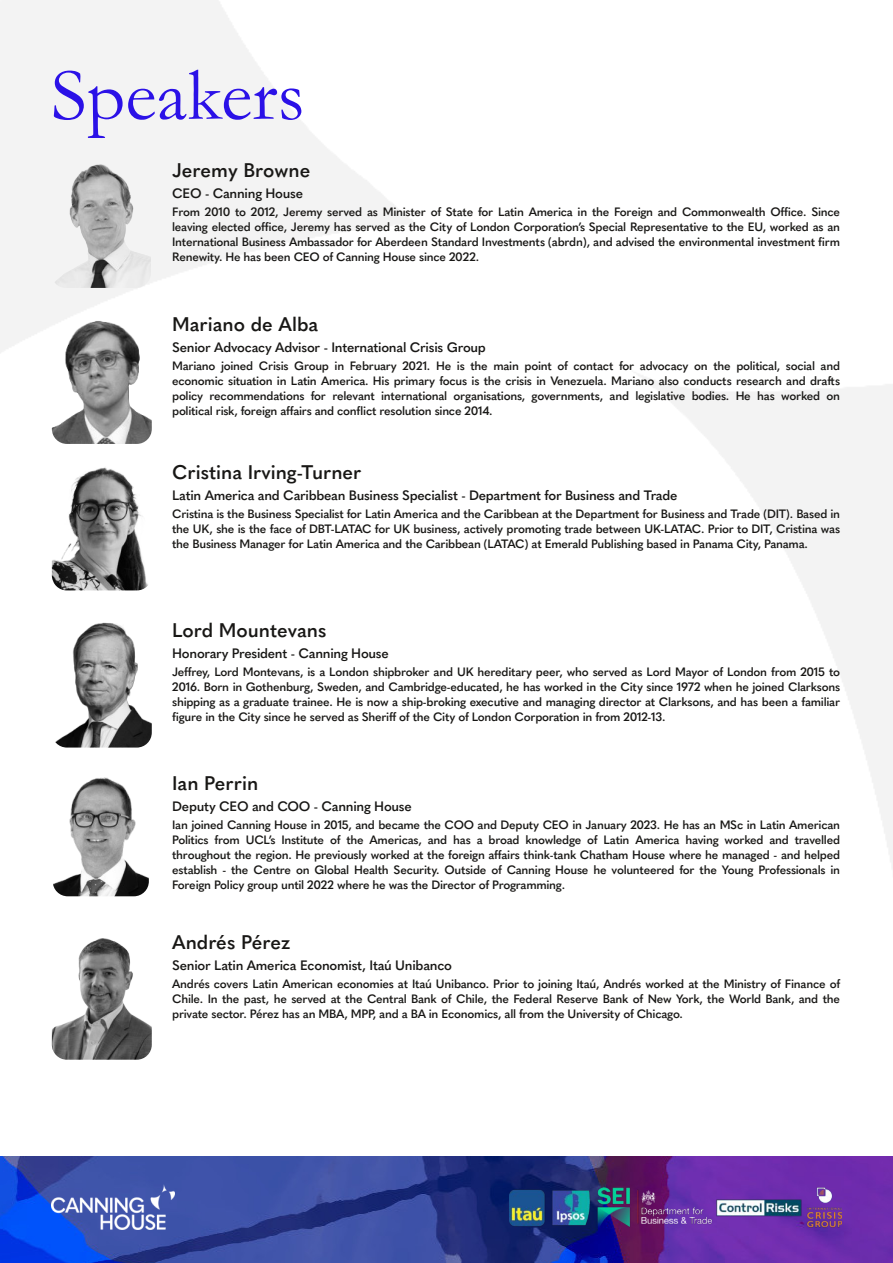
<style>
.page{position:relative;width:893px;height:1263px;background:#fff}
.page>*{position:absolute;margin:0;border:0;box-sizing:border-box;transform-origin:0 0}
.t1{font:75px "Garamond";color:#2b11e7}
.t2{font:600 19.5px "Quasimoda";color:#181715}
.t3{font:600 13.5px "Quasimoda";letter-spacing:-.02em;color:#181715}
.t4{font:600 12px/15px "Quasimoda";letter-spacing:-.025em;color:#181715;text-align:justify}
</style>
<div class="page">
<img style="left:0;top:0;width:893px;height:1060px">
<img style="left:0;top:1156px;width:893px;height:107px">
<img style="left:51px;top:1185px;width:123px;height:45px">
<img style="left:509px;top:1188px;width:333px;height:40px">
<img style="left:52px;top:623px;width:99px;height:124px;border-radius:15px">
<img style="left:52px;top:466px;width:99px;height:124px;border-radius:15px">
<img style="left:52px;top:935px;width:99px;height:125px;border-radius:15px">
<img style="left:53px;top:776px;width:96px;height:120px;border-radius:15px">
<img style="left:51px;top:163px;width:100px;height:125px;border-radius:15px">
<img style="left:52px;top:319px;width:99px;height:125px;border-radius:15px">
<h1 class="t1" style="left:51px;top:54px;width:255px">Speakers</h1>
<h2 class="t2" style="left:172px;top:159px;width:140px">Jeremy Browne</h2>
<p class="t3" style="left:172px;top:185px;width:132px">CEO - Canning House</p>
<p class="t4" style="left:172px;top:204px;width:669px">From 2010 to 2012, Jeremy served as Minister of State for Latin America in the Foreign and Commonwealth Office. Since leaving elected office, Jeremy has served as the City of London Corporation’s Special Representative to the EU, worked as an International Business Ambassador for Aberdeen Standard Investments (abrdn), and advised the environmental investment firm Renewity. He has been CEO of Canning House since 2022.</p>
<h2 class="t2" style="left:172px;top:312px;width:147px">Mariano de Alba</h2>
<p class="t3" style="left:172px;top:339px;width:315px">Senior Advocacy Advisor - International Crisis Group</p>
<p class="t4" style="left:172px;top:358px;width:669px">Mariano joined Crisis Group in February 2021. He is the main point of contact for advocacy on the political, social and economic situation in Latin America. His primary focus is the crisis in Venezuela. Mariano also conducts research and drafts policy recommendations for relevant international organisations, governments, and legislative bodies. He has worked on political risk, foreign affairs and conflict resolution since 2014.</p>
<h2 class="t2" style="left:172px;top:460px;width:191px">Cristina Irving-Turner</h2>
<p class="t3" style="left:172px;top:487px;width:507px">Latin America and Caribbean Business Specialist - Department for Business and Trade</p>
<p class="t4" style="left:172px;top:506px;width:669px">Cristina is the Business Specialist for Latin America and the Caribbean at the Department for Business and Trade (DIT). Based in the UK, she is the face of DBT-LATAC for UK business, actively promoting trade between UK-LATAC. Prior to DIT, Cristina was the Business Manager for Latin America and the Caribbean (LATAC) at Emerald Publishing based in Panama City, Panama.</p>
<h2 class="t2" style="left:172px;top:619px;width:156px">Lord Mountevans</h2>
<p class="t3" style="left:172px;top:645px;width:218px">Honorary President - Canning House</p>
<p class="t4" style="left:172px;top:664px;width:669px">Jeffrey, Lord Montevans, is a London shipbroker and UK hereditary peer, who served as Lord Mayor of London from 2015 to 2016. Born in Gothenburg, Sweden, and Cambridge-educated, he has worked in the City since 1972 when he joined Clarksons shipping as a graduate trainee. He is now a ship-broking executive and managing director at Clarksons, and has been a familiar figure in the City since he served as Sheriff of the City of London Corporation in from 2012-13.</p>
<h2 class="t2" style="left:172px;top:771px;width:88px">Ian Perrin</h2>
<p class="t3" style="left:172px;top:798px;width:241px">Deputy CEO and COO - Canning House</p>
<p class="t4" style="left:172px;top:817px;width:669px">Ian joined Canning House in 2015, and became the COO and Deputy CEO in January 2023. He has an MSc in Latin American Politics from UCL’s Institute of the Americas, and has a broad knowledge of Latin America having worked and travelled throughout the region. He previously worked at the foreign affairs think-tank Chatham House where he managed - and helped establish - the Centre on Global Health Security. Outside of Canning House he volunteered for the Young Professionals in Foreign Policy group until 2022 where he was the Director of Programming.</p>
<h2 class="t2" style="left:172px;top:931px;width:120px">Andrés Pérez</h2>
<p class="t3" style="left:172px;top:958px;width:281px">Senior Latin America Economist, Itaú Unibanco</p>
<p class="t4" style="left:172px;top:977px;width:669px">Andrés covers Latin American economies at Itaú Unibanco. Prior to joining Itaú, Andrés worked at the Ministry of Finance of Chile. In the past, he served at the Central Bank of Chile, the Federal Reserve Bank of New York, the World Bank, and the private sector. Pérez has an MBA, MPP, and a BA in Economics, all from the University of Chicago.</p>
</div>
